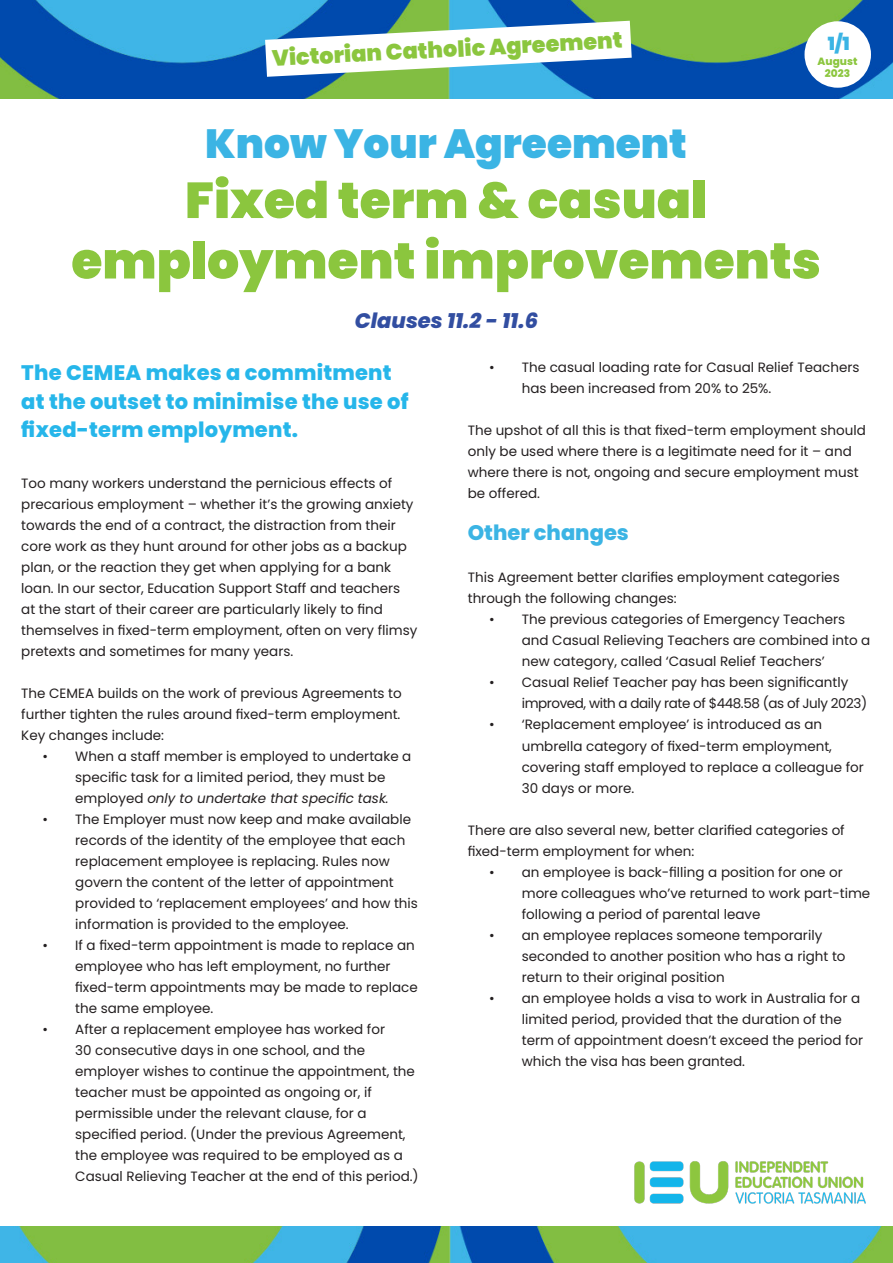
<style>
.page{position:relative;width:893px;height:1263px;background:#fff}
.page>*{position:absolute;margin:0;border:0;box-sizing:border-box;transform-origin:0 0}
.t1{font:900 50.4px/60.4px "Poppins";color:#8bc63e;text-align:center}
.t2{font:900 40.65px "Poppins";color:#3bb4e4}
.t3{font:900 22.35px "Poppins";color:#8bc63e}
.t4{font:800 21px/28.5px "Poppins";letter-spacing:.01em;color:#26b6ea}
.t5{font:italic 800 21px "Poppins";color:#324ea1}
.t6{font:800 21px "Poppins";color:#3bb4e4}
.t7{font:900 18.15px "Poppins";color:#3bb4e4}
.t8{font:13.5px/21px "Poppins";color:#231f20}
.t9{font:800 10.5px "Poppins";color:#8bc63e}
.s1{font-style:italic}
</style>
<div class="page">
<img style="left:634px;top:1161px;width:232px;height:43px">
<img style="left:0;top:0;width:893px;height:99px">
<img style="left:0;top:1227px;width:893px;height:36px">
<svg style="left:265px;top:21px;width:367px;height:56px"></svg>
<div style="left:804px;top:21px;width:67px;height:67px;background:#fff;border-radius:50%"></div>
<p class="t3" style="left:271px;top:45px;width:352px;rotate:-3deg">Victorian Catholic Agreement</p>
<p class="t7" style="left:828px;top:33px;width:23px">1/1</p>
<p class="t9" style="left:817px;top:55px;width:41px">August</p>
<p class="t9" style="left:825px;top:67px;width:27px">2023</p>
<p class="t2" style="left:205px;top:120px;width:483px">Know Your Agreement</p>
<p class="t1" style="left:71px;top:170px;width:751px">Fixed term &amp; casual employment improvements</p>
<p class="t5" style="left:355px;top:309px;width:185px">Clauses 11.2 - 11.6</p>
<p class="t4" style="left:21px;top:359px;width:389px">The CEMEA makes a commitment at the outset to minimise the use of fixed-term employment.</p>
<p class="t8" style="left:21px;top:473px;width:398px">Too many workers understand the pernicious effects of precarious employment – whether it’s the growing anxiety towards the end of a contract, the distraction from their core work as they hunt around for other jobs as a backup plan, or the reaction they get when applying for a bank loan. In our sector, Education Support Staff and teachers at the start of their career are particularly likely to find themselves in fixed-term employment, often on very flimsy pretexts and sometimes for many years.</p>
<p class="t8" style="left:21px;top:683px;width:382px;text-align:justify">The CEMEA builds on the work of previous Agreements to further tighten the rules around fixed-term employment.<br>Key changes include:</p>
<p class="t8" style="left:75px;top:746px;width:338px;text-indent:-33px">• When a staff member is employed to undertake a specific task for a limited period, they must be employed <span class="s1">only to undertake that specific task.</span></p>
<p class="t8" style="left:75px;top:809px;width:344px;text-indent:-33px">• The Employer must now keep and make available records of the identity of the employee that each replacement employee is replacing. Rules now govern the content of the letter of appointment provided to ‘replacement employees’ and how this information is provided to the employee.</p>
<p class="t8" style="left:75px;top:935px;width:344px;text-indent:-33px">• If a fixed-term appointment is made to replace an employee who has left employment, no further fixed-term appointments may be made to replace the same employee.</p>
<p class="t8" style="left:75px;top:1019px;width:345px;text-indent:-33px">• After a replacement employee has worked for<br>30 consecutive days in one school, and the employer wishes to continue the appointment, the teacher must be appointed as ongoing or, if permissible under the relevant clause, for a specified period. (Under the previous Agreement, the employee was required to be employed as a Casual Relieving Teacher at the end of this period.)</p>
<p class="t8" style="left:522px;top:357px;width:339px;text-indent:-33px">• The casual loading rate for Casual Relief Teachers has been increased from 20% to 25%.</p>
<p class="t8" style="left:468px;top:420px;width:400px">The upshot of all this is that fixed-term employment should only be used where there is a legitimate need for it – and where there is not, ongoing and secure employment must be offered.</p>
<p class="t6" style="left:468px;top:521px;width:163px">Other changes</p>
<p class="t8" style="left:468px;top:567px;width:373px">This Agreement better clarifies employment categories through the following changes:</p>
<p class="t8" style="left:522px;top:609px;width:350px;text-indent:-33px">• The previous categories of Emergency Teachers and Casual Relieving Teachers are combined into a new category, called ‘Casual Relief Teachers’</p>
<p class="t8" style="left:522px;top:672px;width:347px;text-indent:-33px">• Casual Relief Teacher pay has been significantly improved, with a daily rate of $448.58 (as of July 2023)</p>
<p class="t8" style="left:522px;top:714px;width:344px;text-indent:-33px">• ‘Replacement employee’ is introduced as an umbrella category of fixed-term employment, covering staff employed to replace a colleague for 30 days or more.</p>
<p class="t8" style="left:468px;top:819px;width:378px">There are also several new, better clarified categories of fixed-term employment for when:</p>
<p class="t8" style="left:522px;top:861px;width:350px;text-indent:-33px">• an employee is back-filling a position for one or more colleagues who’ve returned to work part-time following a period of parental leave</p>
<p class="t8" style="left:522px;top:924px;width:325px;text-indent:-33px">• an employee replaces someone temporarily seconded to another position who has a right to return to their original position</p>
<p class="t8" style="left:522px;top:987px;width:343px;text-indent:-33px">• an employee holds a visa to work in Australia for a limited period, provided that the duration of the term of appointment doesn’t exceed the period for which the visa has been granted.</p>
</div>
